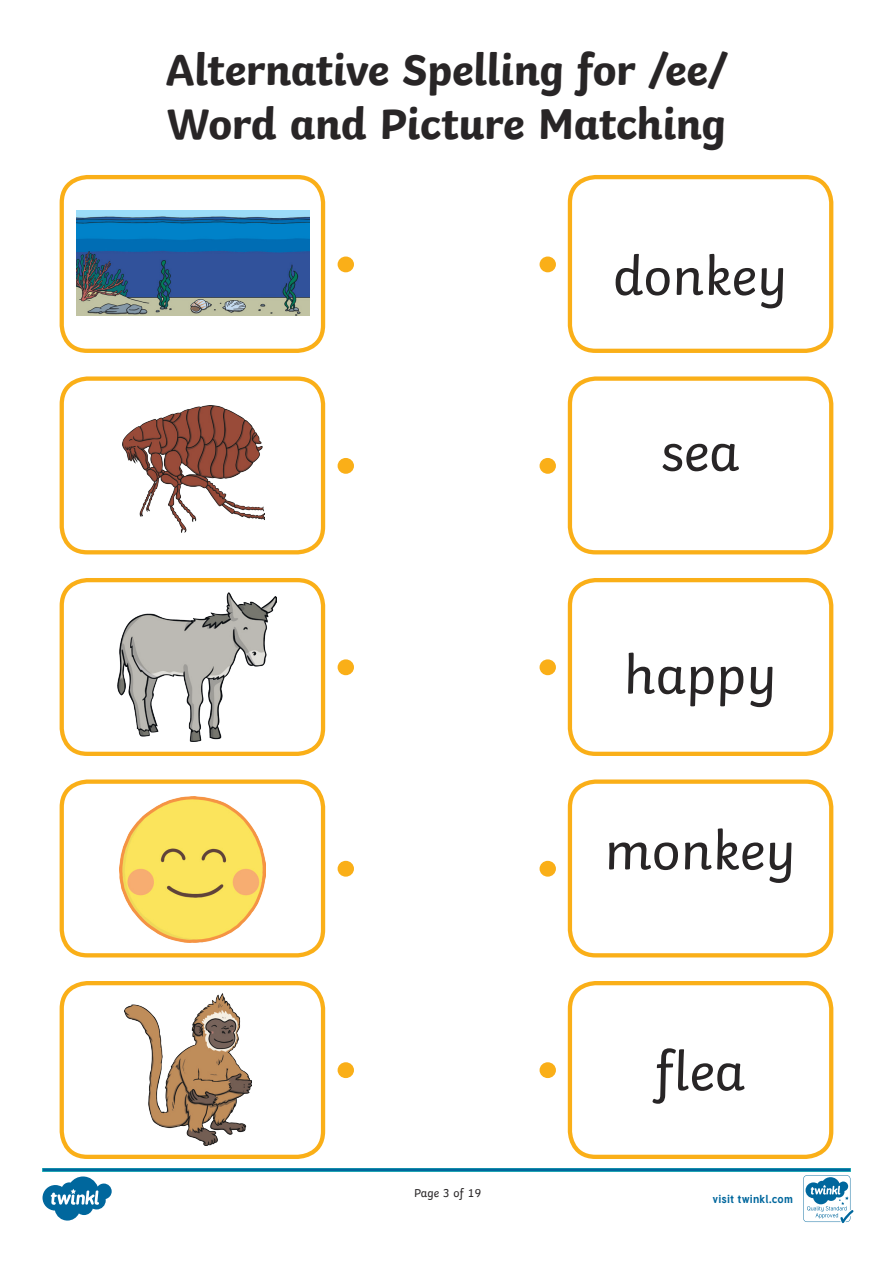
<style>
.page{position:relative;width:893px;height:1263px;background:#fff}
.page>*{position:absolute;margin:0;border:0;box-sizing:border-box;transform-origin:0 0}
.KS1_Body_Copy{font:55.65px "Twinkl";color:#282526}
.Heading_1{font:700 45px/54px "Twinkl";letter-spacing:-.01em;color:#282526}
.t1{font:12px "Twinkl";color:#282526}
.t2{font:700 11.4px "Tuffy";letter-spacing:.015em;color:#00679d}
</style>
<div class="page">
<div style="left:60px;top:175px;width:265px;height:178px;border:4px solid #faaf18;border-radius:26px"></div>
<div style="left:60px;top:376px;width:265px;height:178px;border:4px solid #faaf18;border-radius:26px"></div>
<div style="left:60px;top:578px;width:265px;height:178px;border:4px solid #faaf18;border-radius:26px"></div>
<div style="left:60px;top:779px;width:265px;height:178px;border:4px solid #faaf18;border-radius:26px"></div>
<div style="left:60px;top:981px;width:265px;height:178px;border:4px solid #faaf18;border-radius:26px"></div>
<div style="left:568px;top:175px;width:265px;height:178px;border:4px solid #faaf18;border-radius:26px"></div>
<div style="left:568px;top:376px;width:265px;height:178px;border:4px solid #faaf18;border-radius:26px"></div>
<div style="left:568px;top:578px;width:265px;height:178px;border:4px solid #faaf18;border-radius:26px"></div>
<div style="left:568px;top:779px;width:265px;height:178px;border:4px solid #faaf18;border-radius:26px"></div>
<div style="left:568px;top:981px;width:265px;height:178px;border:4px solid #faaf18;border-radius:26px"></div>
<div style="left:338px;top:256px;width:16px;height:16px;background:#faaf18;border-radius:50%"></div>
<div style="left:338px;top:458px;width:16px;height:16px;background:#faaf18;border-radius:50%"></div>
<div style="left:338px;top:659px;width:16px;height:16px;background:#faaf18;border-radius:50%"></div>
<div style="left:338px;top:861px;width:16px;height:16px;background:#faaf18;border-radius:50%"></div>
<div style="left:338px;top:1062px;width:16px;height:16px;background:#faaf18;border-radius:50%"></div>
<div style="left:540px;top:256px;width:16px;height:16px;background:#faaf18;border-radius:50%"></div>
<div style="left:540px;top:458px;width:16px;height:16px;background:#faaf18;border-radius:50%"></div>
<div style="left:540px;top:659px;width:16px;height:16px;background:#faaf18;border-radius:50%"></div>
<div style="left:540px;top:861px;width:16px;height:16px;background:#faaf18;border-radius:50%"></div>
<div style="left:540px;top:1062px;width:16px;height:16px;background:#faaf18;border-radius:50%"></div>
<img style="left:124px;top:994px;width:128px;height:151px">
<img style="left:123px;top:406px;width:142px;height:127px">
<img style="left:76px;top:210px;width:234px;height:105px">
<img style="left:119px;top:796px;width:147px;height:147px">
<img style="left:117px;top:592px;width:159px;height:149px">
<svg style="left:43px;top:1168px;width:810px;height:55px"></svg>
<p class="Heading_1" style="left:165px;top:38px;width:564px">Alternative Spelling for /ee/<br>Word and Picture Matching</p>
<p class="KS1_Body_Copy" style="left:613px;top:233px;width:176px">donkey</p>
<p class="KS1_Body_Copy" style="left:661px;top:409px;width:80px">sea</p>
<p class="KS1_Body_Copy" style="left:624px;top:632px;width:155px">happy</p>
<p class="KS1_Body_Copy" style="left:605px;top:808px;width:193px">monkey</p>
<p class="t1" style="left:414px;top:1184px;width:69px">Page 3 of 19</p>
<p class="KS1_Body_Copy" style="left:655px;top:1028px;width:91px">flea</p>
<p class="t2" style="left:712px;top:1190px;width:82px">visit twinkl.com</p>
</div>
